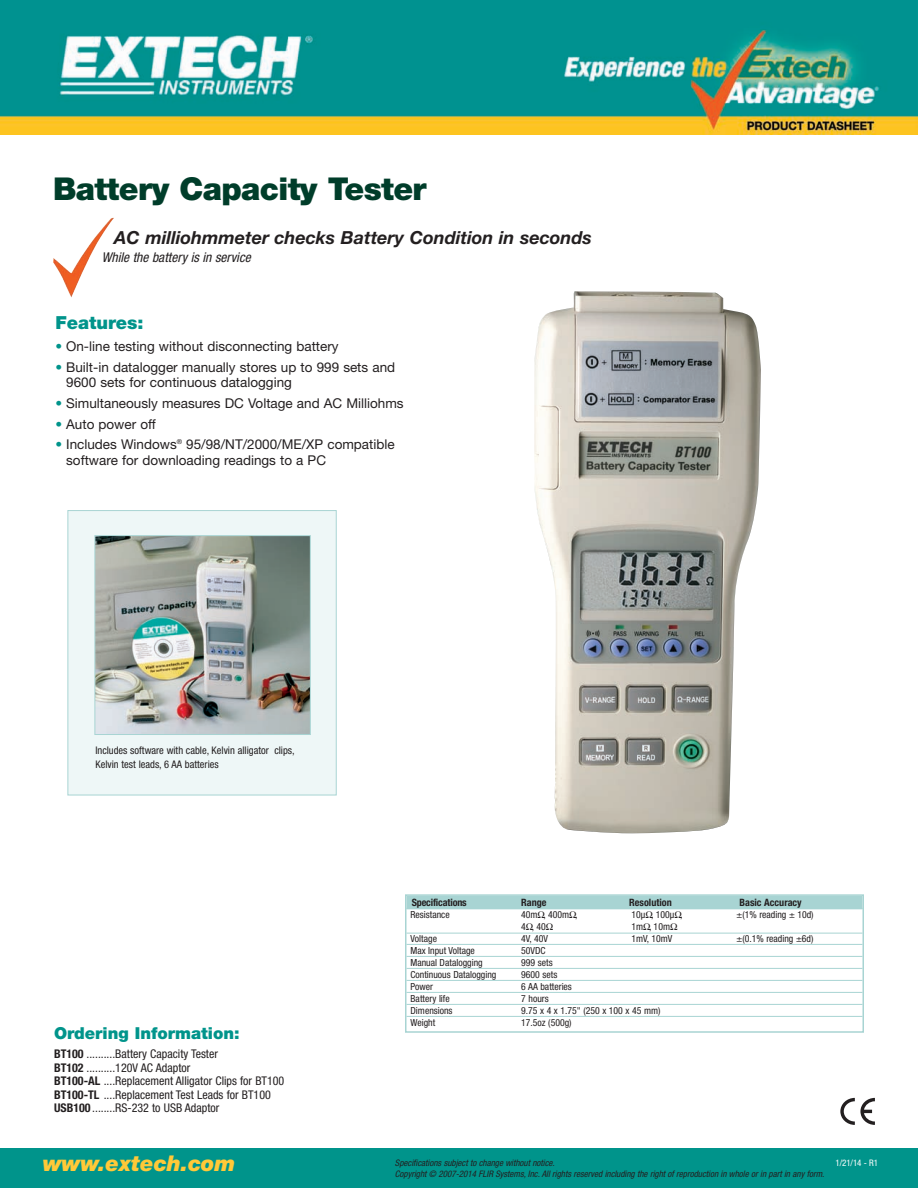
<style>
.page{position:relative;width:918px;height:1188px;background:#fff}
.page>*{position:absolute;margin:0;border:0;box-sizing:border-box;transform-origin:0 0}
.t1{font:900 31.5px "Helvetica Neue LT";letter-spacing:-.02em;color:#003d2a}
.t2{font:italic 900 21.75px "Helvetica Neue LT";color:#ffc938}
.t3{font:italic 700 18px "Helvetica Neue LT";color:#231f20}
.t4{font:900 18px "Helvetica Neue LT";color:#00948b}
.t5{font:900 16.5px "Helvetica Neue LT";color:#00948b}
.t6{font:13.5px/15.8px "Helvetica Neue LT";color:#231f20}
.t7{font:italic condensed 13.5px "Helvetica Neue LT";color:#231f20}
.t8{font:condensed 12px/13.5px "Helvetica Neue LT";color:#231f20}
.t9{font:condensed 10.5px/13.4px "Helvetica Neue LT";color:#231f20}
.t10{font:700 condensed 10.2px "Helvetica Neue LT";color:#231f20}
.t11{font:condensed 9.75px "Helvetica Neue LT";color:#231f20}
.t12{font:italic condensed 9px "Helvetica Neue LT";color:#231f20}
.t13{font:condensed 9px "Helvetica Neue LT";color:#fff}
.s1{color:#00948b}
.s2{font-weight:700}
</style>
<div class="page">
<div style="left:68px;top:511px;width:268px;height:284px;background:#eef7f7"></div>
<div style="left:68px;top:510px;width:269px;height:285px;border:1px solid #a8d4d3"></div>
<div style="left:0;top:1148px;width:918px;height:40px;background:#00948b"></div>
<img style="left:53px;top:217px;width:61px;height:81px">
<svg style="left:840px;top:1098px;width:35px;height:27px"></svg>
<img style="left:534px;top:291px;width:227px;height:542px">
<div style="left:405px;top:894px;width:459px;height:139px;border:2px solid #a8d4d3"></div>
<div style="left:406px;top:896px;width:456px;height:13px;background:#a8d4d3"></div>
<hr style="left:406px;top:933px;width:456px;height:1px;background:#a8d4d3">
<hr style="left:406px;top:944px;width:456px;height:1px;background:#a8d4d3">
<hr style="left:406px;top:956px;width:456px;height:1px;background:#a8d4d3">
<hr style="left:406px;top:968px;width:456px;height:1px;background:#a8d4d3">
<hr style="left:406px;top:980px;width:456px;height:1px;background:#a8d4d3">
<hr style="left:406px;top:992px;width:456px;height:1px;background:#a8d4d3">
<hr style="left:406px;top:1004px;width:456px;height:1px;background:#a8d4d3">
<hr style="left:406px;top:1016px;width:456px;height:1px;background:#a8d4d3">
<img style="left:96px;top:537px;width:213px;height:196px">
<div style="left:94px;top:535px;width:217px;height:200px;border:1px solid #a8d4d3"></div>
<img style="left:0;top:0;width:918px;height:135px">
<h1 class="t1" style="left:53px;top:177px;width:375px">Battery Capacity Tester</h1>
<h3 class="t3" style="left:114px;top:231px;width:479px">AC milliohmmeter checks Battery Condition in seconds</h3>
<p class="t7" style="left:102px;top:252px;width:151px">While the battery is in service</p>
<h3 class="t4" style="left:56px;top:316px;width:90px">Features:</h3>
<p class="t6" style="left:56px;top:340px;width:285px"><span class="s1">•</span> On-line testing without disconnecting battery</p>
<p class="t6" style="left:66px;top:360px;width:331px;text-indent:-11px"><span class="s1">•</span> Built-in datalogger manually stores up to 999 sets and<br>9600 sets for continuous datalogging</p>
<p class="t6" style="left:56px;top:397px;width:350px"><span class="s1">•</span> Simultaneously measures DC Voltage and AC Milliohms</p>
<p class="t6" style="left:56px;top:417px;width:102px"><span class="s1">•</span> Auto power off</p>
<p class="t6" style="left:66px;top:438px;width:330px;text-indent:-11px"><span class="s1">•</span> Includes Windows<sup>®</sup> 95/98/NT/2000/ME/XP compatible software for downloading readings to a PC</p>
<p class="t9" style="left:95px;top:745px;width:201px">Includes software with cable, Kelvin alligator clips,<br>Kelvin test leads, 6 AA batteries</p>
<p class="t5" style="left:54px;top:1027px;width:187px">Ordering Information:</p>
<p class="t8" style="left:54px;top:1048px;width:232px"><span class="s2">BT100</span> ..........Battery Capacity Tester<br><span class="s2">BT102</span> ..........120V AC Adaptor<br><span class="s2">BT100-AL</span> ....Replacement Alligator Clips for BT100<br><span class="s2">BT100-TL</span> ....Replacement Test Leads for BT100<br><span class="s2">USB100</span> ........RS-232 to USB Adaptor</p>
<h2 class="t2" style="left:43px;top:1156px;width:194px">www.extech.com</h2>
<p class="t10" style="left:412px;top:899px;width:57px">Specifications</p>
<p class="t10" style="left:521px;top:899px;width:27px">Range</p>
<p class="t10" style="left:629px;top:899px;width:44px">Resolution</p>
<p class="t10" style="left:740px;top:899px;width:64px">Basic Accuracy</p>
<p class="t11" style="left:411px;top:911px;width:41px">Resistance</p>
<p class="t11" style="left:521px;top:911px;width:58px">40m , 400m ,</p>
<p class="t11" style="left:632px;top:911px;width:53px">10µ , 100µ ,</p>
<p class="t11" style="left:737px;top:911px;width:79px">±(1% reading ± 10d)</p>
<p class="t11" style="left:521px;top:923px;width:26px">4 ,40</p>
<p class="t11" style="left:632px;top:923px;width:40px">1m , 10m</p>
<p class="t11" style="left:411px;top:935px;width:28px">Voltage</p>
<p class="t11" style="left:521px;top:935px;width:28px">4V, 40V</p>
<p class="t11" style="left:632px;top:935px;width:42px">1mV, 10mV</p>
<p class="t11" style="left:737px;top:935px;width:78px">±(0.1% reading ±6d)</p>
<p class="t11" style="left:411px;top:947px;width:66px">Max Input Voltage</p>
<p class="t11" style="left:521px;top:947px;width:26px">50VDC</p>
<p class="t11" style="left:411px;top:959px;width:74px">Manual Datalogging</p>
<p class="t11" style="left:521px;top:959px;width:33px">999 sets</p>
<p class="t11" style="left:411px;top:971px;width:87px">Continuous Datalogging</p>
<p class="t11" style="left:521px;top:971px;width:38px">9600 sets</p>
<p class="t11" style="left:411px;top:983px;width:24px">Power</p>
<p class="t11" style="left:521px;top:983px;width:52px">6 AA batteries</p>
<p class="t11" style="left:411px;top:995px;width:41px">Battery life</p>
<p class="t11" style="left:521px;top:995px;width:29px">7 hours</p>
<p class="t11" style="left:411px;top:1007px;width:44px">Dimensions</p>
<p class="t11" style="left:521px;top:1007px;width:141px">9.75 x 4 x 1.75" (250 x 100 x 45 mm)</p>
<p class="t11" style="left:411px;top:1019px;width:26px">Weight</p>
<p class="t11" style="left:521px;top:1019px;width:52px">17.5oz (500g)</p>
<p class="t12" style="left:395px;top:1160px;width:161px">Specifications subject to change without notice.</p>
<p class="t12" style="left:395px;top:1171px;width:431px">Copyright © 2007-2014 FLIR Systems, Inc. All rights reserved including the right of reproduction in whole or in part in any form.</p>
<p class="t13" style="left:835px;top:1160px;width:44px">1/21/14 - R1</p>
</div>
